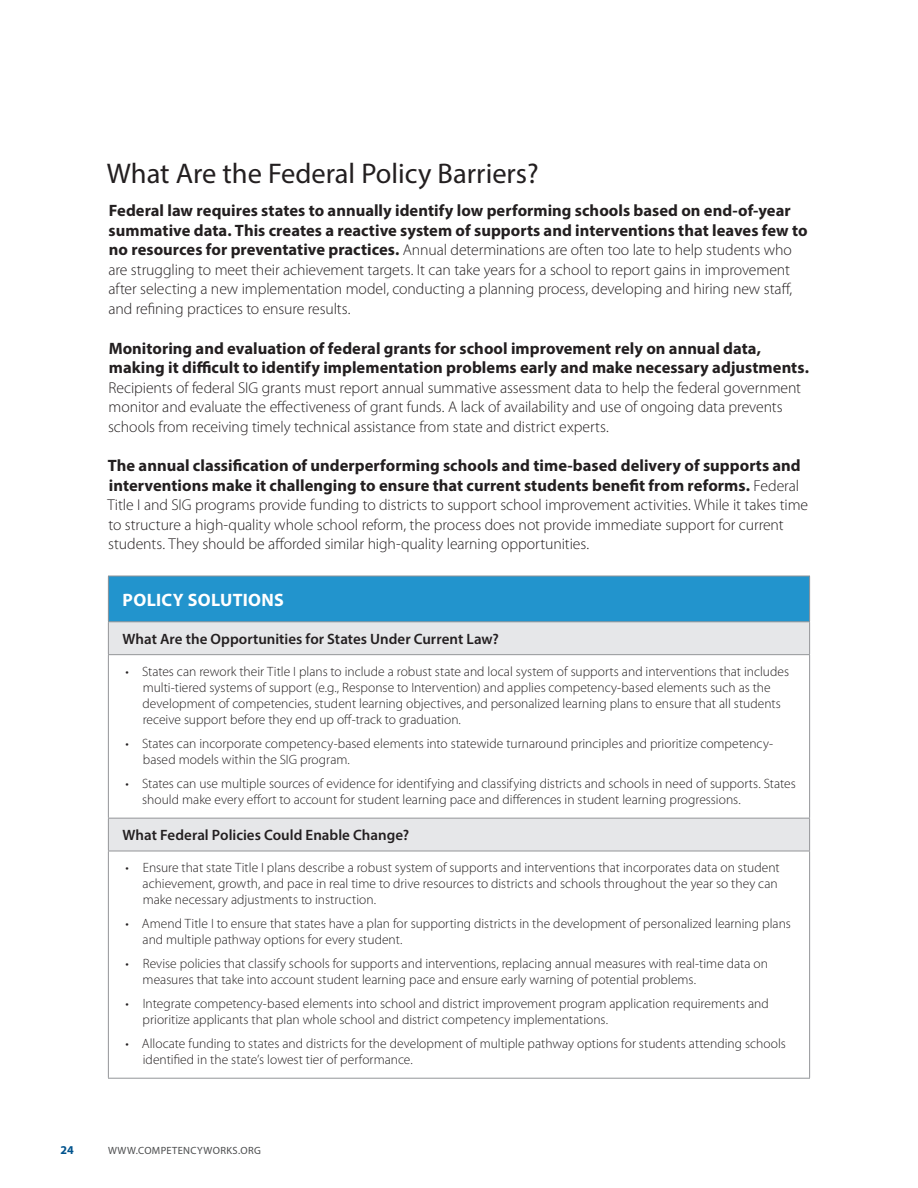
<style>
.page{position:relative;width:918px;height:1188px;background:#fff}
.page>*{position:absolute;margin:0;border:0;box-sizing:border-box;transform-origin:0 0}
.t1{font:28.5px "Myriad Pro";color:#231f20}
.t2{font:700 18px "Myriad Pro";letter-spacing:.015em;color:#fff}
.t3{font:700 16.5px/19.5px "Myriad Pro";letter-spacing:.005em;color:#231f20}
.t4{font:300 15.75px/19.5px "Myriad Pro";letter-spacing:-.005em;color:#231f20}
.t5{font:600 15px "Myriad Pro";color:#231f20}
.t6{font:300 13.5px/16.2px "Myriad Pro";color:#231f20}
.t7{font:700 12px "Myriad Pro";color:#00538d}
.t8{font:10.5px "Myriad Pro";letter-spacing:.05em;color:#4b4c4d}
.s1{font-weight:700;font-size:16.5px}
.s2{font-weight:300;font-size:15.75px}
</style>
<div class="page">
<div style="left:108px;top:576px;width:702px;height:46px;background:#2294cd"></div>
<svg style="left:109px;top:622px;width:700px;height:229px"></svg>
<hr style="left:108px;top:576px;width:702px;height:1px;background:#939598">
<hr style="left:108px;top:576px;width:1px;height:45px;background:#939598">
<hr style="left:809px;top:576px;width:1px;height:45px;background:#939598">
<hr style="left:108px;top:621px;width:702px;height:1px;background:#939598">
<hr style="left:108px;top:622px;width:1px;height:32px;background:#939598">
<hr style="left:809px;top:622px;width:1px;height:32px;background:#939598">
<hr style="left:108px;top:654px;width:702px;height:1px;background:#939598">
<hr style="left:108px;top:655px;width:1px;height:163px;background:#939598">
<hr style="left:809px;top:655px;width:1px;height:163px;background:#939598">
<hr style="left:108px;top:818px;width:702px;height:1px;background:#939598">
<hr style="left:108px;top:819px;width:1px;height:32px;background:#939598">
<hr style="left:809px;top:819px;width:1px;height:32px;background:#939598">
<hr style="left:108px;top:851px;width:702px;height:1px;background:#939598">
<hr style="left:108px;top:851px;width:1px;height:227px;background:#939598">
<hr style="left:809px;top:851px;width:1px;height:227px;background:#939598">
<hr style="left:108px;top:1078px;width:702px;height:1px;background:#939598">
<h1 class="t1" style="left:107px;top:156px;width:433px">What Are the Federal Policy Barriers?</h1>
<p class="t3" style="left:109px;top:201px;width:700px">Federal law requires states to annually identify low performing schools based on end-of-year summative data. This creates a reactive system of supports and interventions that leaves few to</p>
<p class="t4" style="left:108px;top:240px;width:685px"><span class="s1">no resources for preventative practices.</span> Annual determinations are often too late to help students who are struggling to meet their achievement targets. It can take years for a school to report gains in improvement after selecting a new implementation model, conducting a planning process, developing and hiring new staff, and refining practices to ensure results.</p>
<p class="t3" style="left:109px;top:338px;width:702px">Monitoring and evaluation of federal grants for school improvement rely on annual data, making it difficult to identify implementation problems early and make necessary adjustments.</p>
<p class="t4" style="left:108px;top:377px;width:695px">Recipients of federal SIG grants must report annual summative assessment data to help the federal government monitor and evaluate the effectiveness of grant funds. A lack of availability and use of ongoing data prevents schools from receiving timely technical assistance from state and district experts.</p>
<p class="t3" style="left:108px;top:456px;width:694px">The annual classification of underperforming schools and time-based delivery of supports and interventions make it challenging to ensure that current students benefit from reforms. <span class="s2">Federal</span></p>
<p class="t4" style="left:107px;top:495px;width:702px">Title I and SIG programs provide funding to districts to support school improvement activities. While it takes time to structure a high-quality whole school reform, the process does not provide immediate support for current students. They should be afforded similar high-quality learning opportunities.</p>
<h2 class="t2" style="left:123px;top:588px;width:163px">Policy Solutions</h2>
<p class="t5" style="left:122px;top:629px;width:378px">What Are the Opportunities for States Under Current Law?</p>
<p class="t6" style="left:143px;top:663px;width:648px;text-indent:-17px">• States can rework their Title I plans to include a robust state and local system of supports and interventions that includes multi-tiered systems of support (e.g., Response to Intervention) and applies competency-based elements such as the development of competencies, student learning objectives, and personalized learning plans to ensure that all students receive support before they end up off-track to graduation.</p>
<p class="t6" style="left:143px;top:735px;width:632px;text-indent:-17px">• States can incorporate competency-based elements into statewide turnaround principles and prioritize competency&shy;based models within the SIG program.</p>
<p class="t6" style="left:142px;top:775px;width:655px;text-indent:-17px">• States can use multiple sources of evidence for identifying and classifying districts and schools in need of supports. States should make every effort to account for student learning pace and differences in student learning progressions.</p>
<p class="t5" style="left:122px;top:826px;width:288px">What Federal Policies Could Enable Change?</p>
<p class="t6" style="left:143px;top:859px;width:639px;text-indent:-17px">• Ensure that state Title I plans describe a robust system of supports and interventions that incorporates data on student achievement, growth, and pace in real time to drive resources to districts and schools throughout the year so they can make necessary adjustments to instruction.</p>
<p class="t6" style="left:143px;top:915px;width:650px;text-indent:-17px">• Amend Title I to ensure that states have a plan for supporting districts in the development of personalized learning plans and multiple pathway options for every student.</p>
<p class="t6" style="left:143px;top:955px;width:627px;text-indent:-17px">• Revise policies that classify schools for supports and interventions, replacing annual measures with real-time data on measures that take into account student learning pace and ensure early warning of potential problems.</p>
<p class="t6" style="left:143px;top:995px;width:628px;text-indent:-17px">• Integrate competency-based elements into school and district improvement program application requirements and prioritize applicants that plan whole school and district competency implementations.</p>
<p class="t6" style="left:143px;top:1035px;width:645px;text-indent:-17px">• Allocate funding to states and districts for the development of multiple pathway options for students attending schools identified in the state’s lowest tier of performance.</p>
<p class="t7" style="left:60px;top:1143px;width:15px">24</p>
<p class="t8" style="left:108px;top:1144px;width:11px">www</p>
<p class="t8" style="left:136px;top:1144px;width:24px">.competen</p>
<p class="t8" style="left:191px;top:1144px;width:72px">cywor ks.org</p>
</div>
